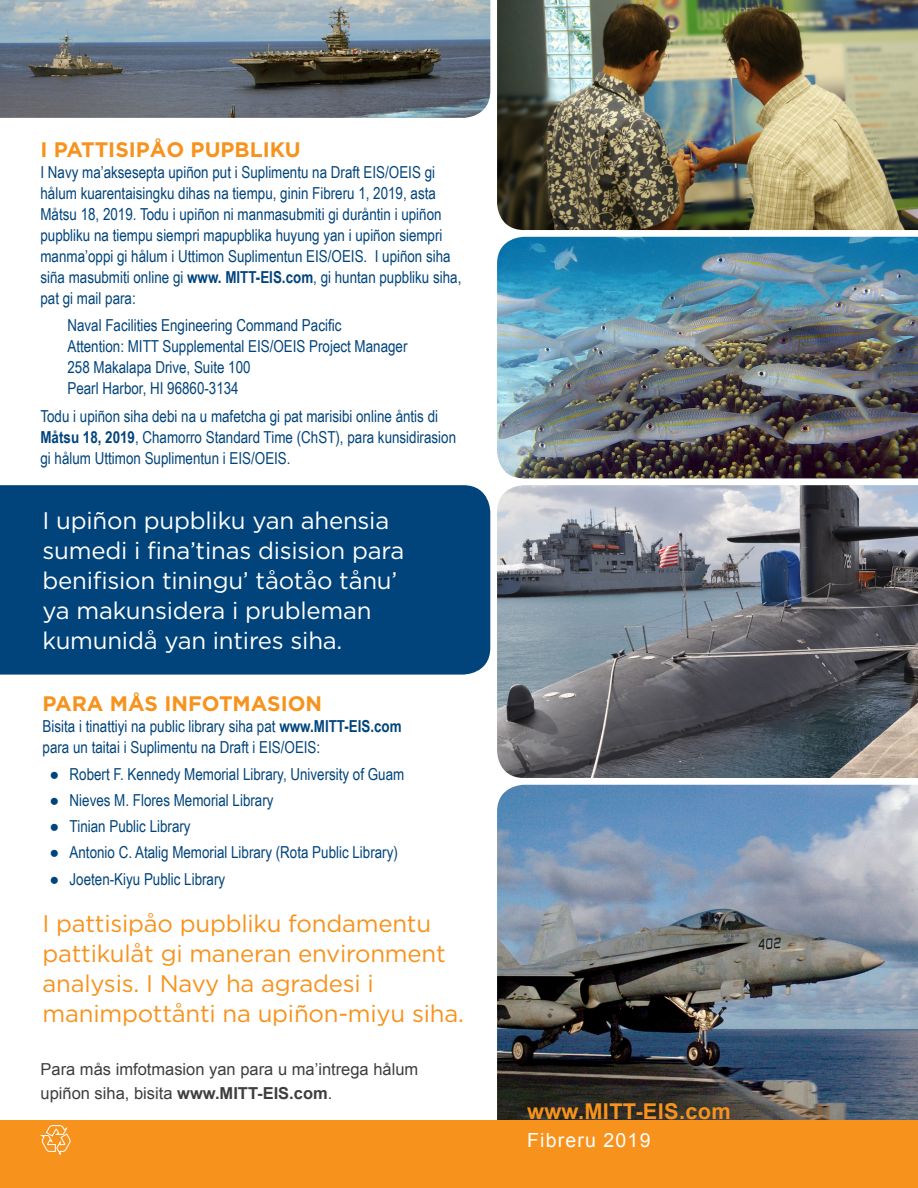
<style>
.page{position:relative;width:918px;height:1188px;background:#fff}
.page>*{position:absolute;margin:0;border:0;box-sizing:border-box;transform-origin:0 0}
.Call_Out{font:24px/30px "Gotham";letter-spacing:-.01em;color:#fff}
.Call_Out-2{font:24px/30px "Gotham";letter-spacing:-.01em;color:#f7931d}
.Footer_web{font:700 21.75px "Arial";letter-spacing:.015em;color:#f7931d}
.Section_Headers_1st{font:700 21px "Gotham";color:#f7931d}
.Foter_date{font:19.5px "Arial";letter-spacing:.06em;color:#fff}
.NEW_TEXT{font:16.5px/21px "Arial Narrow";color:#00447b}
.Address_in_TExt{font:16.5px/21px "Arial Narrow";color:#00447b}
.sidebar_text{font:16.5px/24px "Arial";color:#3e3e3f}
.s1{font-weight:700}
</style>
<div class="page">
<img style="left:497px;top:785px;width:421px;height:335px">
<img style="left:497px;top:237px;width:421px;height:241px">
<img style="left:497px;top:485px;width:421px;height:293px">
<div style="left:0;top:485px;width:490px;height:190px;background:#00447b"></div>
<div style="left:0;top:1120px;width:918px;height:68px;background:#f7931d"></div>
<svg style="left:40px;top:1125px;width:31px;height:31px"></svg>
<img style="left:497px;top:0;width:421px;height:230px">
<img style="left:0;top:0;width:490px;height:118px">
<p class="Section_Headers_1st" style="left:40px;top:137px;width:262px">I PATTISIPÅO PUPBLIKU</p>
<p class="NEW_TEXT" style="left:40px;top:161px;width:422px">I Navy ma’aksesepta upiñon put i Suplimentu na Draft EIS/OEIS gi hålum kuarentaisingku dihas na tiempu, ginin Fibreru 1, 2019, asta Måtsu 18, 2019. Todu i upiñon ni manmasubmiti gi duråntin i upiñon pupbliku na tiempu siempri mapupblika huyung yan i upiñon siempri manma’oppi gi hålum i Uttimon Suplimentun EIS/OEIS. I upiñon siha siña masubmiti online gi <span class="s1">www. MITT-EIS.com</span>, gi huntan pupbliku siha, pat gi mail para:</p>
<p class="Address_in_TExt" style="left:68px;top:314px;width:342px">Naval Facilities Engineering Command Pacific<br>Attention: MITT Supplemental EIS/OEIS Project Manager 258 Makalapa Drive, Suite 100<br>Pearl Harbor, HI 96860-3134</p>
<p class="NEW_TEXT" style="left:40px;top:406px;width:417px">Todu i upiñon siha debi na u mafetcha gi pat marisibi online åntis di<br><span class="s1">Måtsu 18, 2019</span>, Chamorro Standard Time (ChST), para kunsidirasion gi hålum Uttimon Suplimentun i EIS/OEIS.</p>
<p class="Call_Out" style="left:43px;top:505px;width:363px">I upiñon pupbliku yan ahensia sumedi i fina’tinas disision para benifision tiningu’ tåotåo tånu’ ya makunsidera i prubleman kumunidå yan intires siha.</p>
<p class="Section_Headers_1st" style="left:43px;top:691px;width:281px">PARA MÅS INFOTMASION</p>
<p class="NEW_TEXT" style="left:43px;top:715px;width:361px">Bisita i tinattiyi na public library siha pat <span class="s1">www.MITT-EIS.com </span>para un taitai i Suplimentu na Draft i EIS/OEIS:</p>
<p class="NEW_TEXT" style="left:49px;top:763px;width:357px">● Robert F. Kennedy Memorial Library, University of Guam</p>
<p class="NEW_TEXT" style="left:49px;top:789px;width:226px">● Nieves M. Flores Memorial Library</p>
<p class="NEW_TEXT" style="left:49px;top:815px;width:143px">● Tinian Public Library</p>
<p class="NEW_TEXT" style="left:49px;top:842px;width:350px">● Antonio C. Atalig Memorial Library (Rota Public Library)</p>
<p class="NEW_TEXT" style="left:49px;top:868px;width:177px">● Joeten-Kiyu Public Library</p>
<p class="Call_Out-2" style="left:43px;top:908px;width:423px">I pattisipåo pupbliku fondamentu pattikulåt gi maneran environment analysis. I Navy ha agradesi i manimpottånti na upiñon-miyu siha.</p>
<p class="sidebar_text" style="left:40px;top:1057px;width:379px">Para mås imfotmasion yan para u ma’intrega hålum upiñon siha, bisita <span class="s1">www.MITT-EIS.com</span>.</p>
<p class="Footer_web" style="left:527px;top:1097px;width:205px">www.MITT-EIS.com</p>
<p class="Foter_date" style="left:527px;top:1128px;width:125px">Fibreru 2019</p>
</div>
